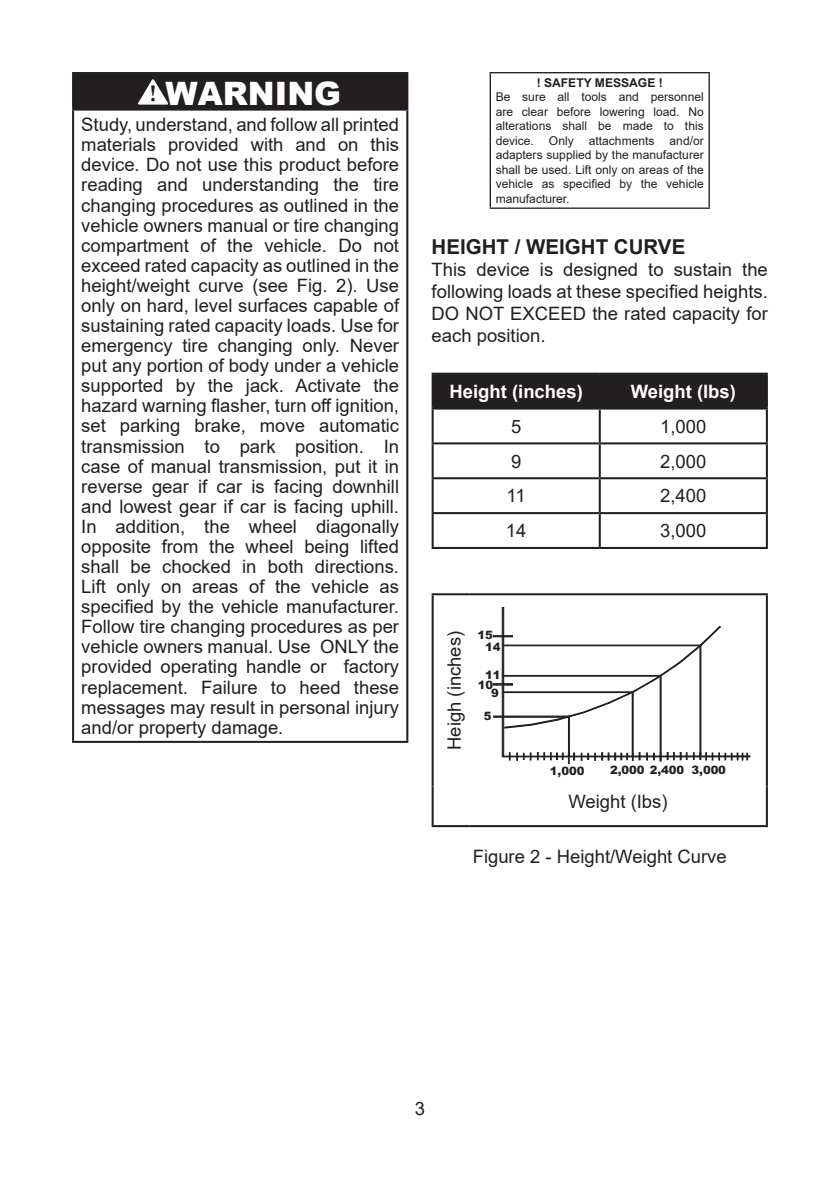
<style>
.page{position:relative;width:840px;height:1191px;background:#fff}
.page>*{position:absolute;margin:0;border:0;box-sizing:border-box;transform-origin:0 0}
.t1{font:900 32.2px "Arial";color:#fff}
.t2{font:700 20.4px "Arial";color:#231f20}
.t3{font:18.4px/20px "Arial";color:#231f20;text-align:justify}
.t4{font:700 18.4px "Arial";color:#fff}
.t5{font:12px/14.4px "Arial";color:#231f20;text-align:justify}
.t6{font:700 12px "Arial";color:#231f20}
.t7{font:900 11.6px "Arial";letter-spacing:-.005em;color:#231f20}
.s1{font-family:"Minion Pro";font-weight:400;font-size:31.8px;color:#231f20}
</style>
<div class="page">
<div style="left:433px;top:375px;width:332px;height:32px;background:#231f20"></div>
<hr style="left:431px;top:373px;width:168px;height:2px;background:#231f20">
<hr style="left:431px;top:375px;width:2px;height:32px;background:#231f20">
<hr style="left:599px;top:373px;width:168px;height:2px;background:#231f20">
<hr style="left:598px;top:375px;width:2px;height:32px;background:#231f20">
<hr style="left:765px;top:375px;width:2px;height:32px;background:#231f20">
<hr style="left:431px;top:407px;width:168px;height:2px;background:#231f20">
<hr style="left:431px;top:409px;width:2px;height:33px;background:#231f20">
<hr style="left:599px;top:407px;width:168px;height:2px;background:#231f20">
<hr style="left:598px;top:409px;width:2px;height:33px;background:#231f20">
<hr style="left:765px;top:409px;width:2px;height:33px;background:#231f20">
<hr style="left:431px;top:442px;width:168px;height:2px;background:#231f20">
<hr style="left:431px;top:444px;width:2px;height:33px;background:#231f20">
<hr style="left:599px;top:442px;width:168px;height:2px;background:#231f20">
<hr style="left:598px;top:444px;width:2px;height:33px;background:#231f20">
<hr style="left:765px;top:444px;width:2px;height:33px;background:#231f20">
<hr style="left:431px;top:477px;width:168px;height:2px;background:#231f20">
<hr style="left:431px;top:479px;width:2px;height:33px;background:#231f20">
<hr style="left:599px;top:477px;width:168px;height:2px;background:#231f20">
<hr style="left:598px;top:479px;width:2px;height:33px;background:#231f20">
<hr style="left:765px;top:479px;width:2px;height:33px;background:#231f20">
<hr style="left:431px;top:512px;width:168px;height:2px;background:#231f20">
<hr style="left:431px;top:514px;width:2px;height:33px;background:#231f20">
<hr style="left:599px;top:512px;width:168px;height:2px;background:#231f20">
<hr style="left:598px;top:514px;width:2px;height:33px;background:#231f20">
<hr style="left:765px;top:514px;width:2px;height:33px;background:#231f20">
<hr style="left:431px;top:547px;width:168px;height:2px;background:#231f20">
<hr style="left:599px;top:547px;width:168px;height:2px;background:#231f20">
<hr style="left:431px;top:593px;width:38px;height:2px;background:#231f20">
<hr style="left:431px;top:595px;width:2px;height:191px;background:#231f20">
<hr style="left:469px;top:593px;width:298px;height:2px;background:#231f20">
<hr style="left:765px;top:595px;width:2px;height:191px;background:#231f20">
<hr style="left:431px;top:786px;width:2px;height:39px;background:#231f20">
<hr style="left:765px;top:786px;width:2px;height:39px;background:#231f20">
<hr style="left:431px;top:825px;width:38px;height:2px;background:#231f20">
<hr style="left:469px;top:825px;width:298px;height:2px;background:#231f20">
<svg style="left:493px;top:607px;width:256px;height:156px"></svg>
<div style="left:73px;top:73px;width:334px;height:37px;background:#231f20"></div>
<hr style="left:72px;top:72px;width:336px;height:2px;background:#231f20">
<hr style="left:72px;top:74px;width:2px;height:35px;background:#231f20">
<hr style="left:406px;top:74px;width:2px;height:35px;background:#231f20">
<hr style="left:72px;top:109px;width:336px;height:2px;background:#231f20">
<hr style="left:72px;top:111px;width:2px;height:630px;background:#231f20">
<hr style="left:406px;top:111px;width:2px;height:630px;background:#231f20">
<hr style="left:72px;top:741px;width:336px;height:2px;background:#231f20">
<hr style="left:489px;top:72px;width:220px;height:1px;background:#231f20">
<hr style="left:489px;top:73px;width:1px;height:134px;background:#231f20">
<hr style="left:708px;top:73px;width:1px;height:134px;background:#231f20">
<hr style="left:489px;top:207px;width:220px;height:2px;background:#231f20">
<svg style="left:138px;top:79px;width:30px;height:26px"></svg>
<h1 class="t1" style="left:149px;top:70px;width:193px"><span class="s1">!</span> WARNING</h1>
<p class="t3" style="left:81px;top:115px;width:319px">Study, understand, and follow all printed materials provided with and on this device. Do not use this product before reading and understanding the tire changing procedures as outlined in the vehicle owners manual or tire changing compartment of the vehicle. Do not exceed rated capacity as outlined in the height/weight curve (see Fig. 2). Use only on hard, level surfaces capable of sustaining rated capacity loads. Use for emergency tire changing only. Never put any portion of body under a vehicle supported by the jack. Activate the hazard warning flasher, turn off ignition, set parking brake, move automatic transmission to park position. In case of manual transmission, put it in reverse gear if car is facing downhill and lowest gear if car is facing uphill.<br>In addition, the wheel diagonally opposite from the wheel being lifted shall be chocked in both directions.<br>Lift only on areas of the vehicle as specified by the vehicle manufacturer.<br>Follow tire changing procedures as per vehicle owners manual. Use ONLY the provided operating handle or factory replacement. Failure to heed these messages may result in personal injury and/or property damage.</p>
<p class="t6" style="left:536px;top:74px;width:127px">! SAFETY MESSAGE !</p>
<p class="t5" style="left:495px;top:90px;width:209px">Be sure all tools and personnel are clear before lowering load. No alterations shall be made to this device. Only attachments and/or adapters supplied by the manufacturer shall be used. Lift only on areas of the vehicle as specified by the vehicle manufacturer.</p>
<p class="t2" style="left:431px;top:232px;width:255px">HEIGHT / WEIGHT CURVE</p>
<p class="t3" style="left:431px;top:258px;width:337px;line-height:22.2px">This device is designed to sustain the following loads at these specified heights.<br>DO NOT EXCEED the rated capacity for each position.</p>
<p class="t4" style="left:449px;top:378px;width:135px">Height (inches)</p>
<p class="t4" style="left:630px;top:378px;width:107px">Weight (lbs)</p>
<p class="t3" style="left:510px;top:416px;width:12px">5</p>
<p class="t3" style="left:659px;top:416px;width:48px">1,000</p>
<p class="t3" style="left:510px;top:451px;width:12px">9</p>
<p class="t3" style="left:659px;top:451px;width:48px">2,000</p>
<p class="t3" style="left:506px;top:486px;width:21px">11</p>
<p class="t3" style="left:659px;top:486px;width:48px">2,400</p>
<p class="t3" style="left:505px;top:520px;width:22px">14</p>
<p class="t3" style="left:659px;top:520px;width:48px">3,000</p>
<p class="t3" style="left:444px;top:750px;width:120px;rotate:-90deg">Heigh (inches)</p>
<p class="t7" style="left:477px;top:627px;width:17px">15</p>
<p class="t7" style="left:485px;top:638px;width:17px">14</p>
<p class="t7" style="left:485px;top:666px;width:17px">11</p>
<p class="t7" style="left:477px;top:676px;width:17px">10</p>
<p class="t7" style="left:483px;top:707px;width:9px">5</p>
<p class="t7" style="left:491px;top:684px;width:9px">9</p>
<p class="t7" style="left:549px;top:762px;width:36px">1,000</p>
<p class="t7" style="left:609px;top:761px;width:117px">2,000 2,400 3,000</p>
<p class="t3" style="left:568px;top:791px;width:101px">Weight (Ibs)</p>
<p class="t3" style="left:472px;top:846px;width:255px">Figure 2 - Height/Weight Curve</p>
<p class="t3" style="left:414px;top:1098px;width:12px">3</p>
</div>
